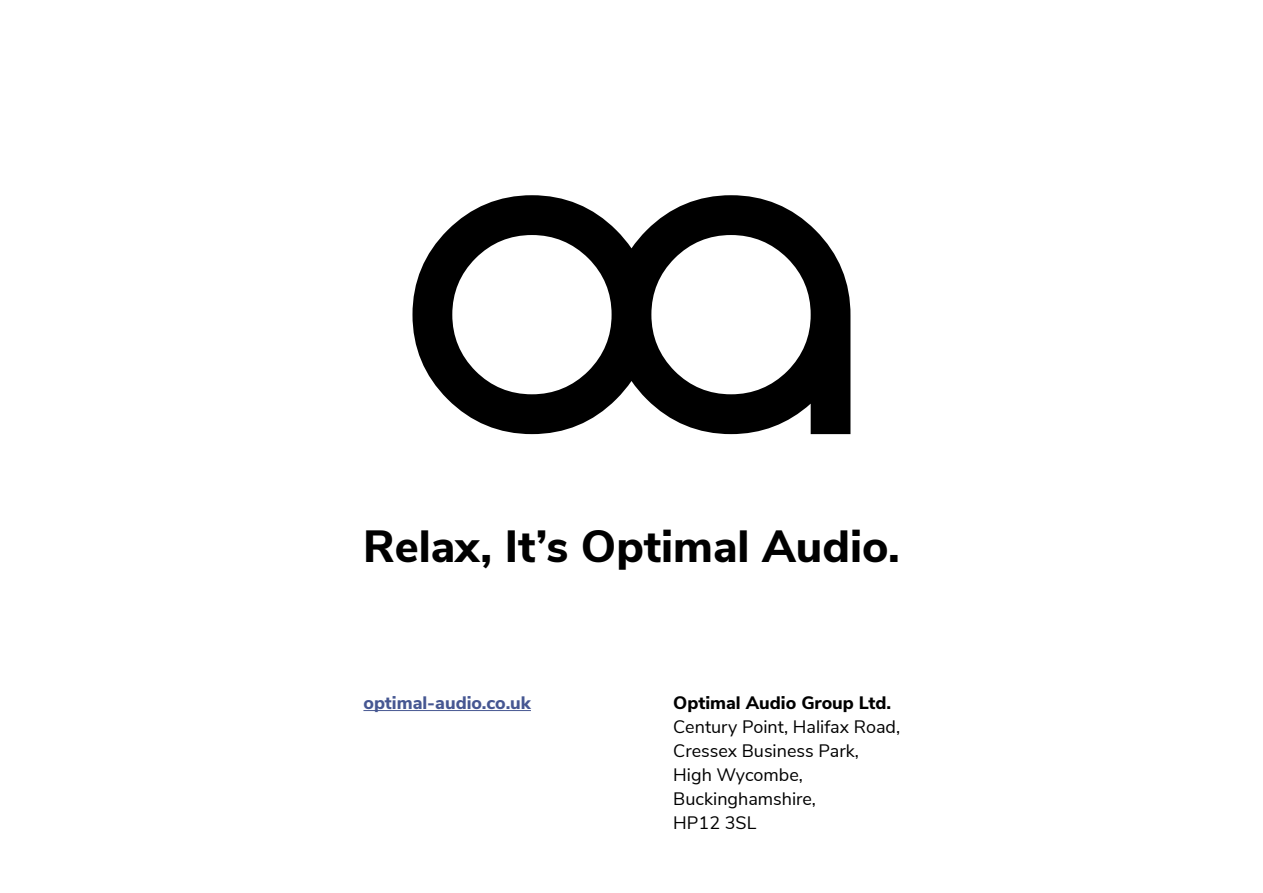
<style>
.page{position:relative;width:1263px;height:893px;background:#fff}
.page>*{position:absolute;margin:0;border:0;box-sizing:border-box;transform-origin:0 0}
.t1{font:800 45px "Nunito Sans";color:#000}
.t2{font:18px/24px "Nunito Sans";color:#000}
.t3{font:800 18px "Nunito Sans";color:#000}
.t4{font:800 18px "Nunito Sans";color:#465792}
</style>
<div class="page">
<svg style="left:412px;top:195px;width:438px;height:239px"></svg>
<hr style="left:363px;top:710px;width:168px;height:1px;background:#465792">
<h1 class="t1" style="left:363px;top:513px;width:538px">Relax, It’s Optimal Audio.</h1>
<p class="t4" style="left:363px;top:690px;width:169px">optimal-audio.co.uk</p>
<p class="t3" style="left:673px;top:690px;width:219px">Optimal Audio Group Ltd.</p>
<p class="t2" style="left:673px;top:714px;width:228px">Century Point, Halifax Road,<br>Cressex Business Park,<br>High Wycombe,<br>Buckinghamshire,<br>HP12 3SL</p>
</div>
